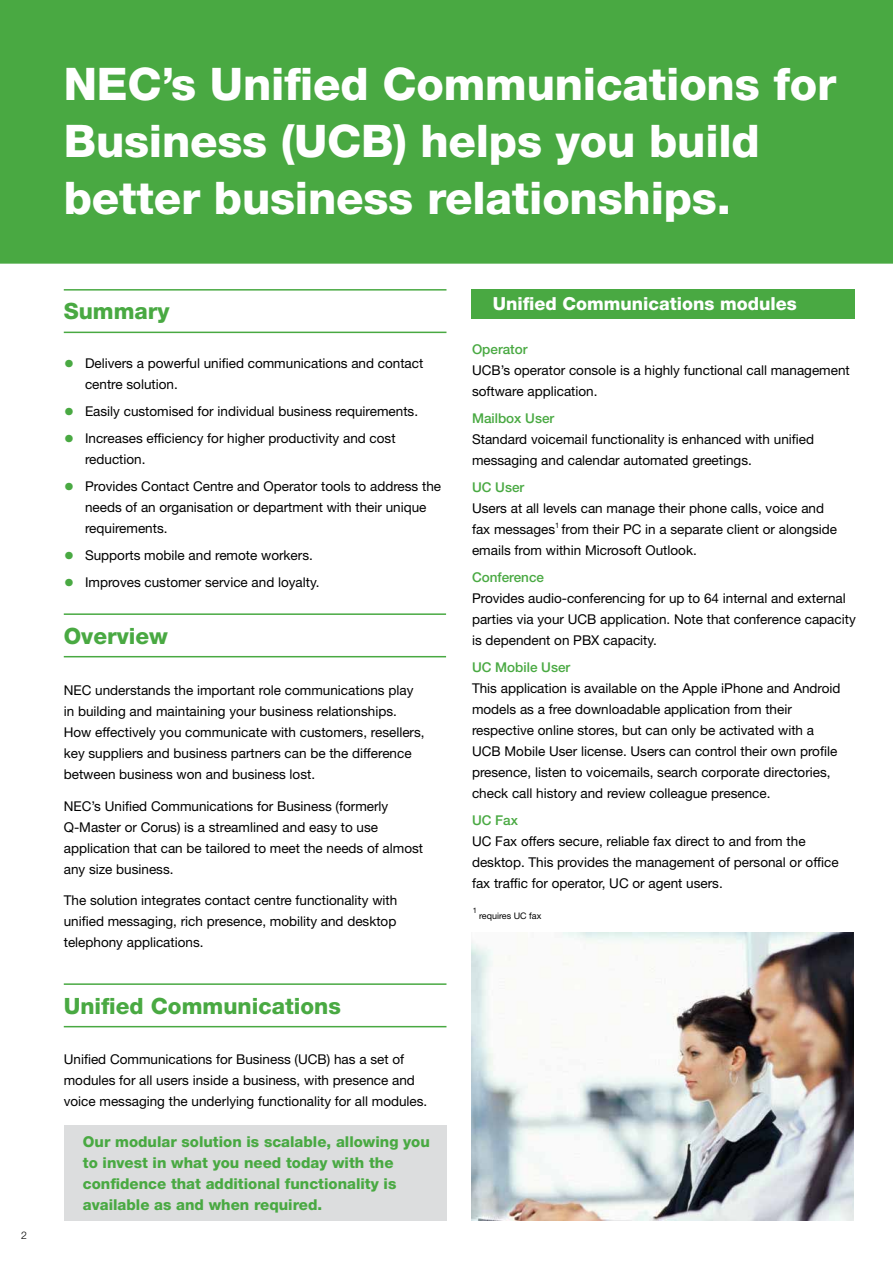
<style>
.page{position:relative;width:893px;height:1263px;background:#fff}
.page>*{position:absolute;margin:0;border:0;box-sizing:border-box;transform-origin:0 0}
.t1{font:45px/57px "Helvetica Neue Hvy";letter-spacing:-.005em;color:#fff}
.t2{font:22.5px "Helvetica Neue Hvy";color:#49a942}
.t3{font:18px "Helvetica Neue Hvy";color:#fff}
.t4{font:15px/21px "Helvetica Neue Hvy";color:#49a942}
.t5{font:13.5px/21px "Helvetica Neue";color:#000}
.t6{font:500 13.5px "Helvetica Neue";color:#49a942}
.t7{font:300 10.5px "Helvetica Neue";color:#000}
.t8{font:9px "Helvetica Neue";color:#000}
.t9{font:7.5px "Helvetica Neue";color:#000}
.s1{font-weight:300;font-size:21px;color:#49a942}
</style>
<div class="page">
<div style="left:0;top:0;width:893px;height:264px;background:#49a942"></div>
<hr style="left:64px;top:289px;width:382px;height:2px;background:#49a942">
<hr style="left:64px;top:332px;width:382px;height:1px;background:#49a942">
<hr style="left:64px;top:613px;width:382px;height:2px;background:#49a942">
<hr style="left:64px;top:656px;width:382px;height:1px;background:#49a942">
<div style="left:471px;top:289px;width:384px;height:30px;background:#49a942"></div>
<hr style="left:64px;top:983px;width:382px;height:2px;background:#49a942">
<hr style="left:64px;top:1026px;width:382px;height:1px;background:#49a942">
<img style="left:472px;top:932px;width:382px;height:288px">
<div style="left:64px;top:1125px;width:382px;height:95px;background:#dcddde"></div>
<p class="t7" style="left:21px;top:1228px;width:7px">2</p>
<h1 class="t1" style="left:64px;top:56px;width:774px">NEC’s Unified Communications for<br>Business (UCB) helps you build better business relationships.</h1>
<h2 class="t2" style="left:64px;top:298px;width:107px">Summary</h2>
<p class="t5" style="left:85px;top:352px;width:340px;text-indent:-21px"><span class="s1">•</span> Delivers a powerful unified communications and contact centre solution.</p>
<p class="t5" style="left:64px;top:400px;width:356px"><span class="s1">•</span> Easily customised for individual business requirements.</p>
<p class="t5" style="left:85px;top:427px;width:312px;text-indent:-21px"><span class="s1">•</span> Increases efficiency for higher productivity and cost reduction.</p>
<p class="t5" style="left:85px;top:475px;width:358px;text-indent:-21px"><span class="s1">•</span> Provides Contact Centre and Operator tools to address the needs of an organisation or department with their unique requirements.</p>
<p class="t5" style="left:64px;top:544px;width:251px"><span class="s1">•</span> Supports mobile and remote workers.</p>
<p class="t5" style="left:64px;top:571px;width:257px"><span class="s1">•</span> Improves customer service and loyalty.</p>
<h2 class="t2" style="left:64px;top:622px;width:106px">Overview</h2>
<p class="t5" style="left:64px;top:680px;width:362px">NEC understands the important role communications play in building and maintaining your business relationships.<br>How effectively you communicate with customers, resellers, key suppliers and business partners can be the difference between business won and business lost.</p>
<p class="t5" style="left:64px;top:795px;width:361px">NEC’s Unified Communications for Business (formerly Q-Master or Corus) is a streamlined and easy to use application that can be tailored to meet the needs of almost any size business.</p>
<p class="t5" style="left:64px;top:890px;width:335px;text-align:justify">The solution integrates contact centre functionality with unified messaging, rich presence, mobility and desktop telephony applications.</p>
<h2 class="t2" style="left:64px;top:992px;width:279px">Unified Communications</h2>
<p class="t5" style="left:64px;top:1049px;width:365px">Unified Communications for Business (UCB) has a set of modules for all users inside a business, with presence and voice messaging the underlying functionality for all modules.</p>
<p class="t4" style="left:83px;top:1131px;width:348px">Our modular solution is scalable, allowing you to invest in what you need today with the confidence that additional functionality is available as and when required.</p>
<h3 class="t3" style="left:493px;top:293px;width:306px">Unified Communications modules</h3>
<p class="t6" style="left:472px;top:341px;width:57px">Operator</p>
<p class="t5" style="left:472px;top:360px;width:379px">UCB’s operator console is a highly functional call management software application.</p>
<p class="t6" style="left:472px;top:410px;width:84px">Mailbox User</p>
<p class="t5" style="left:472px;top:429px;width:344px">Standard voicemail functionality is enhanced with unified messaging and calendar automated greetings.</p>
<p class="t6" style="left:472px;top:479px;width:54px">UC User</p>
<p class="t5" style="left:472px;top:498px;width:367px">Users at all levels can manage their phone calls, voice and fax messages<sup>1</sup> from their PC in a separate client or alongside emails from within Microsoft Outlook.</p>
<p class="t6" style="left:472px;top:569px;width:74px">Conference</p>
<p class="t5" style="left:472px;top:588px;width:385px">Provides audio-conferencing for up to 64 internal and external parties via your UCB application. Note that conference capacity is dependent on PBX capacity.</p>
<p class="t6" style="left:472px;top:659px;width:100px">UC Mobile User</p>
<p class="t5" style="left:472px;top:678px;width:370px">This application is available on the Apple iPhone and Android models as a free downloadable application from their respective online stores, but can only be activated with a UCB Mobile User license. Users can control their own profile presence, listen to voicemails, search corporate directories, check call history and review colleague presence.</p>
<p class="t6" style="left:472px;top:812px;width:48px">UC Fax</p>
<p class="t5" style="left:472px;top:831px;width:368px">UC Fax offers secure, reliable fax direct to and from the desktop. This provides the management of personal or office fax traffic for operator, UC or agent users.</p>
<p class="t9" style="left:473px;top:906px;width:6px">1</p>
<p class="t8" style="left:479px;top:911px;width:64px">requires UC fax</p>
</div>
